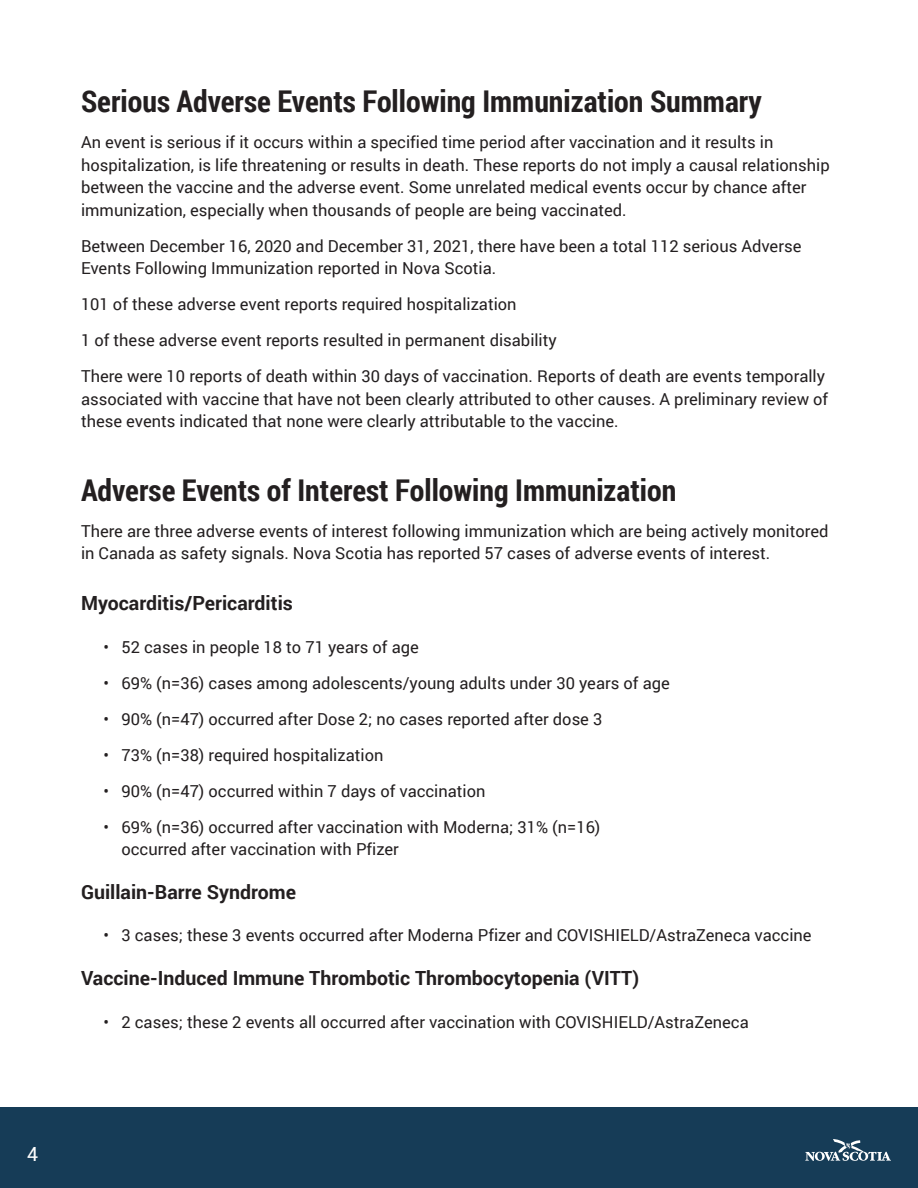
<style>
.page{position:relative;width:918px;height:1188px;background:#fff}
.page>*{position:absolute;margin:0;border:0;box-sizing:border-box;transform-origin:0 0}
.Subhead_1{font:700 30px "Roboto Condensed";color:#231f20}
.Subhead_2{font:700 19.5px "Roboto";color:#231f20}
.t1{font:19.5px "Roboto";color:#fff}
.Body{font:16.5px/22.5px "Roboto";color:#231f20}
.Bullets_1{font:16.5px/22.5px "Roboto";color:#231f20}
</style>
<div class="page">
<div style="left:0;top:1107px;width:918px;height:81px;background:#163c57"></div>
<svg style="left:805px;top:1139px;width:86px;height:22px"></svg>
<p class="Subhead_1" style="left:81px;top:81px;width:682px">Serious Adverse Events Following Immunization Summary</p>
<p class="Body" style="left:81px;top:131px;width:750px">An event is serious if it occurs within a specified time period after vaccination and it results in hospitalization, is life threatening or results in death. These reports do not imply a causal relationship between the vaccine and the adverse event. Some unrelated medical events occur by chance after immunization, especially when thousands of people are being vaccinated.</p>
<p class="Body" style="left:81px;top:234px;width:722px">Between December 16, 2020 and December 31, 2021, there have been a total 112 serious Adverse<br>Events Following Immunization reported in Nova Scotia.</p>
<p class="Body" style="left:81px;top:293px;width:437px">101 of these adverse event reports required hospitalization</p>
<p class="Body" style="left:81px;top:329px;width:477px">1 of these adverse event reports resulted in permanent disability</p>
<p class="Body" style="left:81px;top:365px;width:749px">There were 10 reports of death within 30 days of vaccination. Reports of death are events temporally associated with vaccine that have not been clearly attributed to other causes. A preliminary review of these events indicated that none were clearly attributable to the vaccine.</p>
<p class="Subhead_1" style="left:81px;top:469px;width:597px">Adverse Events of Interest Following Immunization</p>
<p class="Body" style="left:81px;top:519px;width:749px">There are three adverse events of interest following immunization which are being actively monitored in Canada as safety signals. Nova Scotia has reported 57 cases of adverse events of interest.</p>
<p class="Subhead_2" style="left:81px;top:589px;width:213px">Myocarditis/Pericarditis</p>
<p class="Bullets_1" style="left:104px;top:635px;width:317px">• 52 cases in people 18 to 71 years of age</p>
<p class="Bullets_1" style="left:104px;top:671px;width:568px">• 69% (n=36) cases among adolescents/young adults under 30 years of age</p>
<p class="Bullets_1" style="left:104px;top:707px;width:500px">• 90% (n=47) occurred after Dose 2; no cases reported after dose 3</p>
<p class="Bullets_1" style="left:104px;top:743px;width:281px">• 73% (n=38) required hospitalization</p>
<p class="Bullets_1" style="left:104px;top:779px;width:384px">• 90% (n=47) occurred within 7 days of vaccination</p>
<p class="Bullets_1" style="left:122px;top:815px;width:481px;text-indent:-18px">• 69% (n=36) occurred after vaccination with Moderna; 31% (n=16) occurred after vaccination with Pfizer</p>
<p class="Subhead_2" style="left:81px;top:878px;width:217px">Guillain-Barre Syndrome</p>
<p class="Bullets_1" style="left:104px;top:924px;width:710px">• 3 cases; these 3 events occurred after Moderna Pfizer and COVISHIELD/AstraZeneca vaccine</p>
<p class="Subhead_2" style="left:81px;top:964px;width:560px">Vaccine-Induced Immune Thrombotic Thrombocytopenia (VITT)</p>
<p class="Bullets_1" style="left:104px;top:1010px;width:647px">• 2 cases; these 2 events all occurred after vaccination with COVISHIELD/AstraZeneca</p>
<p class="t1" style="left:27px;top:1140px;width:12px">4</p>
</div>
